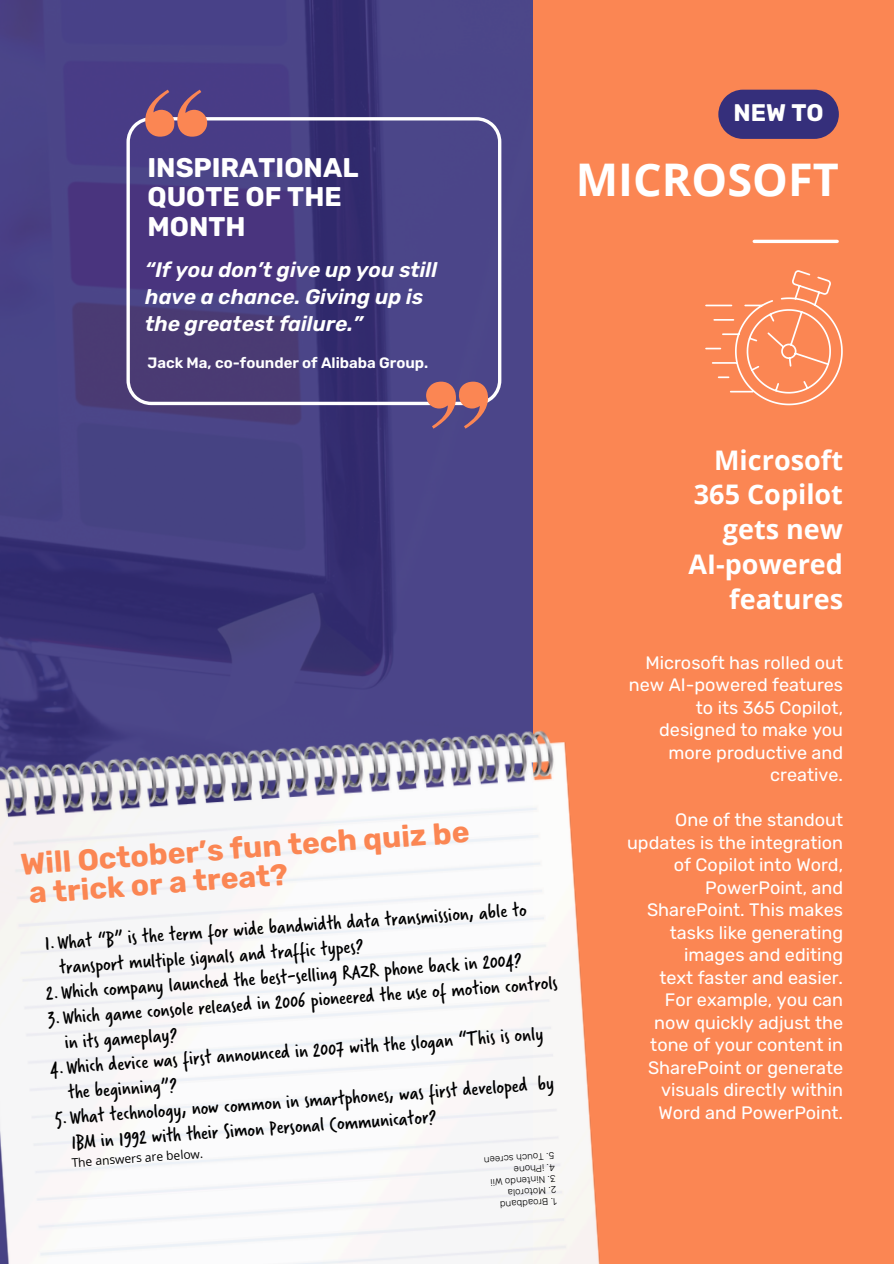
<style>
.page{position:relative;width:894px;height:1264px;background:#fff}
.page>*{position:absolute;margin:0;border:0;box-sizing:border-box;transform-origin:0 0}
.t1{font:700 45px "Open Sans";color:#fff}
.t2{font:700 30px/29.5px "Rubik";color:#fb8653}
.t3{font:700 27px/34.8px "Open Sans";color:#fff;text-align:right}
.t4{font:700 27px/29.2px "Rubik";color:#fff}
.t5{font:700 24px "Rubik";color:#fff}
.t6{font:21px/25px "Verveine";color:#000}
.t7{font:italic 600 21px/27px "Rubik";color:#fff}
.t8{font:18px "Rubik";color:#fff}
.t9{font:600 15px "Rubik";color:#fff}
.t10{font:12px "Open Sans";color:#000}
.t11{font:300 9.75px "Rubik";color:#000}
</style>
<div class="page">
<svg style="left:0;top:0;width:533px;height:677px;fill:#494387"></svg>
<div style="left:533px;top:0;width:360px;height:1263px;background:#fb8653"></div>
<hr style="left:754px;top:240px;width:82px;height:3px;background:#fff">
<img style="left:0;top:677px;width:600px;height:586px">
<svg style="left:126px;top:117px;width:375px;height:288px"></svg>
<svg style="left:426px;top:381px;width:62px;height:47px"></svg>
<svg style="left:145px;top:90px;width:62px;height:47px"></svg>
<svg style="left:718px;top:90px;width:120px;height:49px"></svg>
<svg style="left:705px;top:270px;width:137px;height:135px"></svg>
<p class="t4" style="left:147px;top:153px;width:212px">INSPIRATIONAL<br>QUOTE OF THE<br>MONTH</p>
<p class="t7" style="left:145px;top:256px;width:293px">“If you don’t give up you still have a chance. Giving up is the greatest failure.”</p>
<p class="t9" style="left:147px;top:354px;width:282px">Jack Ma, co-founder of Alibaba Group.</p>
<h3 class="t5" style="left:733px;top:99px;width:91px">NEW TO</h3>
<p class="t1" style="left:575px;top:148px;width:264px">MICROSOFT</p>
<p class="t2" style="left:20px;top:849px;width:451px;rotate:-4deg">Will October’s fun tech quiz be a trick or a treat?</p>
<p class="t6" style="left:57px;top:929px;width:471px;text-indent:-13px;rotate:-4deg">1.What “B” is the term for wide bandwidth data transmission, able to transport multiple signals and traffic types?</p>
<p class="t6" style="left:45px;top:980px;width:478px;rotate:-4deg">2.Which company launched the best-selling RAZR phone back in 2004?</p>
<p class="t6" style="left:62px;top:1004px;width:497px;text-indent:-15px;rotate:-4deg">3.Which game console released in 2006 pioneered the use of motion controls in its gameplay?</p>
<p class="t6" style="left:65px;top:1054px;width:479px;text-indent:-16px;rotate:-4deg">4.Which device was first announced in 2007 with the slogan “This is only the beginning”?</p>
<p class="t6" style="left:69px;top:1104px;width:487px;text-indent:-15px;rotate:-4deg">5.What technology, now common in smartphones, was first developed by<br>IBM in 1992 with their Simon Personal Communicator?</p>
<p class="t10" style="left:71px;top:1154px;width:133px;rotate:-4deg">The answers are below.</p>
<p class="t11" style="left:554px;top:1161px;width:72px;rotate:176deg">hcuoT. 5 s nee r c</p>
<p class="t11" style="left:555px;top:1172px;width:43px;rotate:176deg">Pi . 4 enoh</p>
<p class="t11" style="left:556px;top:1183px;width:67px;rotate:176deg">N. 3 dnetni o W i i</p>
<p class="t11" style="left:556px;top:1195px;width:50px;rotate:176deg">M. 2 al oroto</p>
<p class="t11" style="left:557px;top:1206px;width:58px;rotate:176deg">B. 1 nabdao r d</p>
<h6 class="t3" style="left:688px;top:441px;width:156px">Microsoft<br>365 Copilot gets new<br>AI-powered features</h6>
<p class="t8" style="left:645px;top:652px;width:199px">Microsoft has rolled out</p>
<p class="t8" style="left:628px;top:674px;width:216px">new AI-powered features</p>
<p class="t8" style="left:695px;top:697px;width:149px">to its 365 Copilot,</p>
<p class="t8" style="left:659px;top:719px;width:185px">designed to make you</p>
<h2 class="t8" style="left:668px;top:742px;width:176px">more productive and</h2>
<p class="t8" style="left:770px;top:764px;width:74px">creative.</p>
<p class="t8" style="left:675px;top:809px;width:169px">One of the standout</p>
<p class="t8" style="left:627px;top:832px;width:217px">updates is the integration</p>
<p class="t8" style="left:673px;top:854px;width:171px">of Copilot into Word,</p>
<p class="t8" style="left:705px;top:877px;width:139px">PowerPoint, and</p>
<p class="t8" style="left:646px;top:899px;width:197px">SharePoint. This makes</p>
<p class="t8" style="left:669px;top:922px;width:175px">tasks like generating</p>
<p class="t8" style="left:684px;top:944px;width:160px">images and editing</p>
<p class="t8" style="left:659px;top:967px;width:185px">text faster and easier.</p>
<p class="t8" style="left:664px;top:989px;width:180px">For example, you can</p>
<h5 class="t8" style="left:654px;top:1012px;width:190px">now quickly adjust the</h5>
<h1 class="t8" style="left:650px;top:1034px;width:194px">tone of your content in</h1>
<p class="t8" style="left:648px;top:1057px;width:196px">SharePoint or generate</p>
<h4 class="t8" style="left:660px;top:1079px;width:183px">visuals directly within</h4>
<p class="t8" style="left:658px;top:1102px;width:186px">Word and PowerPoint.</p>
</div>
